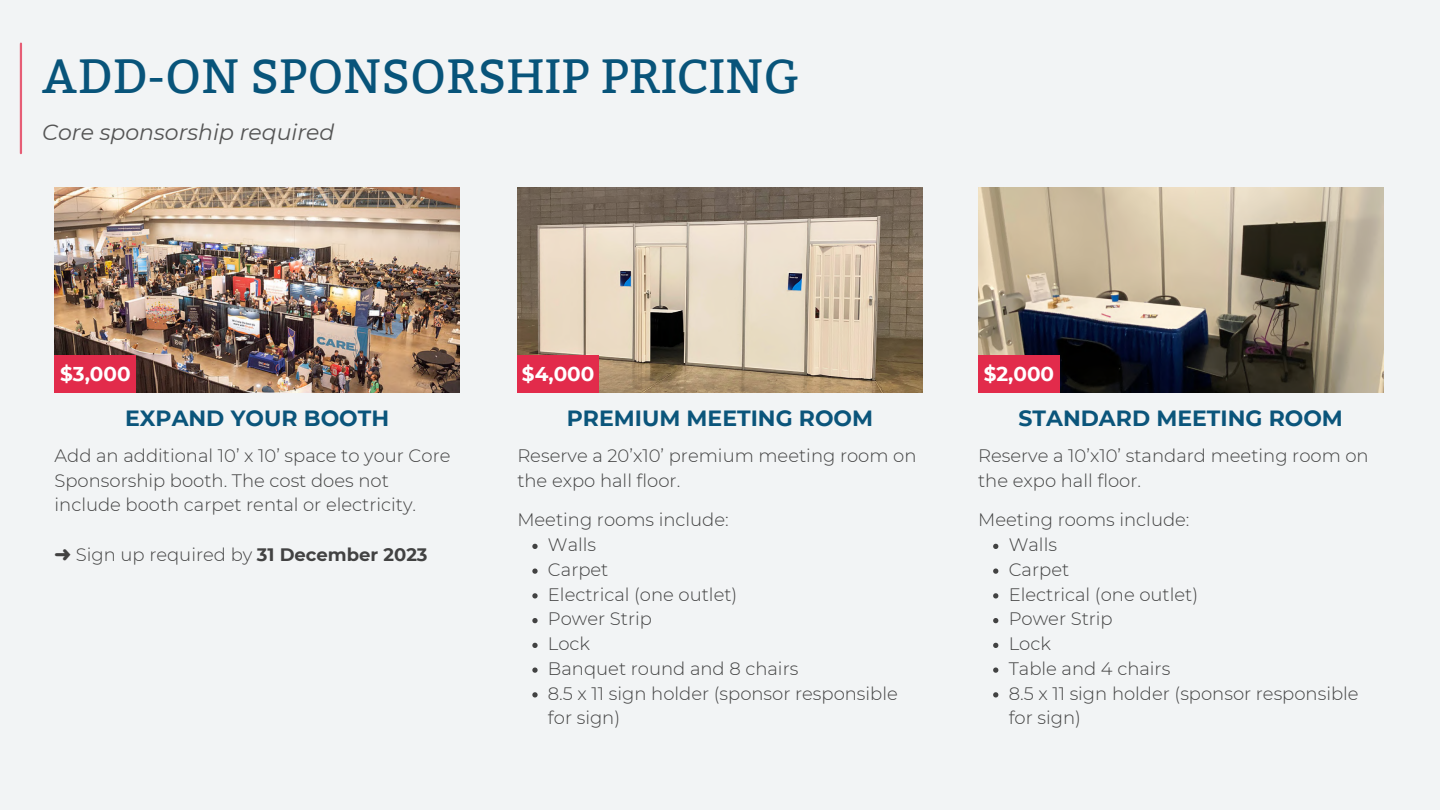
<style>
.page{position:relative;width:1440px;height:810px;background:#f2f4f5}
.page>*{position:absolute;margin:0;border:0;box-sizing:border-box;transform-origin:0 0}
.t1{font:48px "Bitter";color:#08547a}
.t2{font:700 22px "Montserrat";color:#0b557b}
.t3{font:italic 22px "Montserrat";color:#545454}
.t4{font:700 20px "Montserrat";color:#fff}
.t5{font:300 18px/24.8px "Montserrat";color:#424242}
.s1{font-family:"Free Serif";font-weight:400}
.s2{font-weight:700}
</style>
<div class="page">
<img style="left:55px;top:188px;width:405px;height:205px">
<div style="left:55px;top:355px;width:81px;height:38px;background:#e22b4b"></div>
<hr style="left:20px;top:44px;width:2px;height:109px;background:#e22b4b">
<img style="left:517px;top:188px;width:405px;height:205px">
<img style="left:978px;top:188px;width:405px;height:205px">
<div style="left:978px;top:355px;width:82px;height:38px;background:#e22b4b"></div>
<div style="left:517px;top:355px;width:82px;height:38px;background:#e22b4b"></div>
<svg style="left:993px;top:544px;width:5px;height:5px"></svg>
<svg style="left:993px;top:568px;width:5px;height:6px"></svg>
<svg style="left:993px;top:593px;width:5px;height:5px"></svg>
<svg style="left:993px;top:618px;width:5px;height:5px"></svg>
<svg style="left:993px;top:643px;width:5px;height:5px"></svg>
<svg style="left:993px;top:667px;width:5px;height:6px"></svg>
<svg style="left:993px;top:692px;width:5px;height:5px"></svg>
<svg style="left:532px;top:544px;width:6px;height:5px"></svg>
<svg style="left:532px;top:568px;width:6px;height:6px"></svg>
<svg style="left:532px;top:593px;width:6px;height:5px"></svg>
<svg style="left:532px;top:618px;width:6px;height:5px"></svg>
<svg style="left:532px;top:643px;width:6px;height:5px"></svg>
<svg style="left:532px;top:667px;width:6px;height:6px"></svg>
<svg style="left:532px;top:692px;width:6px;height:5px"></svg>
<p class="t1" style="left:42px;top:48px;width:759px">ADD-ON SPONSORSHIP PRICING</p>
<p class="t3" style="left:42px;top:119px;width:294px">Core sponsorship required</p>
<p class="t4" style="left:60px;top:362px;width:72px">$3,000</p>
<p class="t4" style="left:522px;top:362px;width:74px">$4,000</p>
<p class="t4" style="left:984px;top:362px;width:72px">$2,000</p>
<p class="t2" style="left:125px;top:404px;width:266px">EXPAND YOUR BOOTH</p>
<p class="t2" style="left:567px;top:404px;width:308px">PREMIUM MEETING ROOM</p>
<p class="t2" style="left:1019px;top:404px;width:326px">STANDARD MEETING ROOM</p>
<p class="t5" style="left:55px;top:443px;width:397px">Add an additional 10’ x 10’ space to your Core<br>Sponsorship booth. The cost does not include booth carpet rental or electricity.</p>
<p class="t5" style="left:55px;top:542px;width:375px"><span class="s1">➜</span> Sign up required by <span class="s2">31 December 2023</span></p>
<p class="t5" style="left:517px;top:443px;width:401px">Reserve a 20’x10’ premium meeting room on the expo hall floor.</p>
<p class="t5" style="left:517px;top:508px;width:213px">Meeting rooms include:</p>
<p class="t5" style="left:548px;top:532px;width:50px">Walls</p>
<p class="t5" style="left:548px;top:557px;width:62px">Carpet</p>
<p class="t5" style="left:548px;top:582px;width:191px">Electrical (one outlet)</p>
<p class="t5" style="left:548px;top:607px;width:106px">Power Strip</p>
<p class="t5" style="left:548px;top:631px;width:44px">Lock</p>
<p class="t5" style="left:548px;top:656px;width:252px">Banquet round and 8 chairs</p>
<p class="t5" style="left:548px;top:681px;width:351px">8.5 x 11 sign holder (sponsor responsible for sign)</p>
<p class="t5" style="left:978px;top:443px;width:392px">Reserve a 10’x10’ standard meeting room on the expo hall floor.</p>
<p class="t5" style="left:978px;top:508px;width:213px">Meeting rooms include:</p>
<p class="t5" style="left:1009px;top:532px;width:50px">Walls</p>
<p class="t5" style="left:1009px;top:557px;width:62px">Carpet</p>
<p class="t5" style="left:1009px;top:582px;width:191px">Electrical (one outlet)</p>
<p class="t5" style="left:1009px;top:607px;width:106px">Power Strip</p>
<p class="t5" style="left:1009px;top:631px;width:44px">Lock</p>
<p class="t5" style="left:1009px;top:656px;width:163px">Table and 4 chairs</p>
<p class="t5" style="left:1009px;top:681px;width:351px">8.5 x 11 sign holder (sponsor responsible for sign)</p>
</div>
